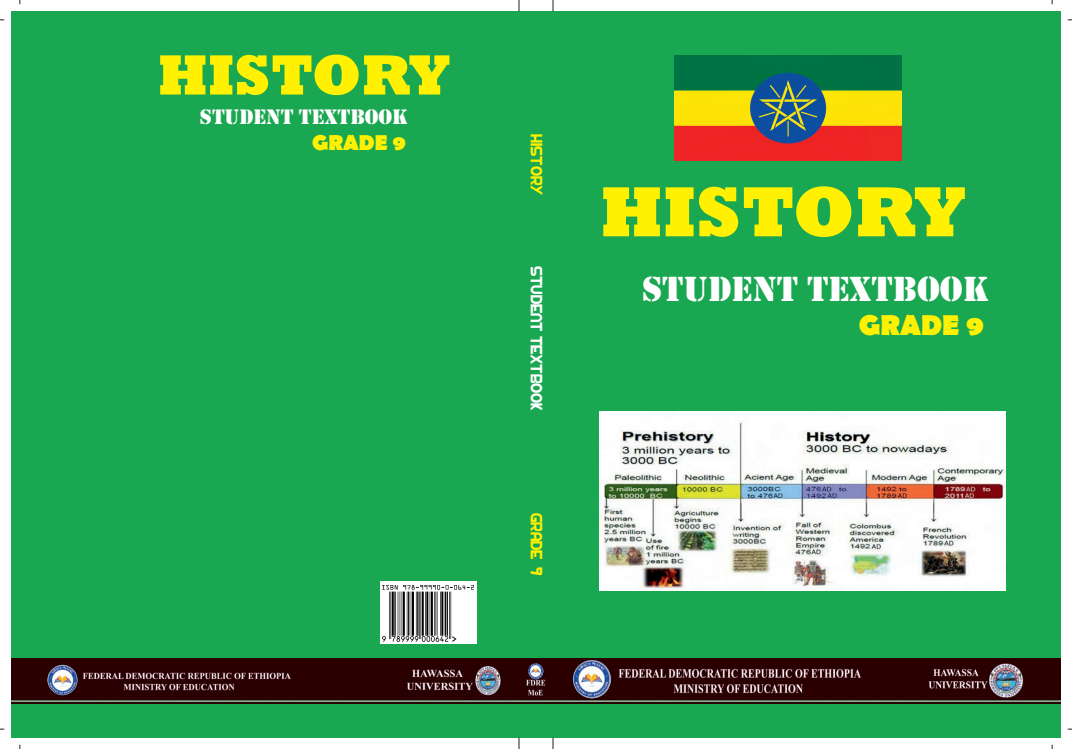
<style>
.page{position:relative;width:1072px;height:749px;background:#fff}
.page>*{position:absolute;margin:0;border:0;box-sizing:border-box;transform-origin:0 0}
.t1{font:800 72px "Rockwell";color:#fff101}
.t2{font:800 57.6px "Rockwell";color:#fff101}
.t3{font:36px "Stencil";color:#fff}
.t4{font:700 28.8px "Berlin Sans FB";color:#fff101}
.t5{font:21.6px "Stencil";color:#fff}
.t6{font:700 21.6px "Berlin Sans FB";color:#fff101}
.t7{font:14.4px "Ethiopic Addis";color:#fff}
.t8{font:14.4px "Ethiopic Addis";color:#fff101}
</style>
<div class="page">
<div style="left:11px;top:11px;width:1049px;height:726px;background:#1aa751"></div>
<img style="left:11px;top:658px;width:1049px;height:45px">
<img style="left:599px;top:411px;width:406px;height:179px">
<div style="left:380px;top:581px;width:96px;height:62px;background:#fff"></div>
<img style="left:382px;top:585px;width:92px;height:56px">
<img style="left:573px;top:659px;width:38px;height:39px;border-radius:50%">
<img style="left:48px;top:664px;width:30px;height:31px;border-radius:50%">
<img style="left:528px;top:663px;width:15px;height:16px;border-radius:50%">
<img style="left:674px;top:55px;width:227px;height:105px">
<h2 class="t2" style="left:158px;top:42px;width:294px">HISTORY</h2>
<p class="t5" style="left:200px;top:104px;width:210px">STUDENT TEXTBOOK</p>
<p class="t6" style="left:312px;top:130px;width:95px">GRADE 9</p>
<p class="t8" style="left:545px;top:134px;width:63px;rotate:90deg">HISTORY</p>
<p class="t7" style="left:545px;top:265px;width:146px;rotate:90deg">STUDENT TEXTBOOK</p>
<p class="t8" style="left:545px;top:512px;width:65px;rotate:90deg">GRADE 9</p>
<h1 class="t1" style="left:600px;top:170px;width:367px">HISTORY</h1>
<p class="t3" style="left:642px;top:268px;width:348px">STUDENT TEXTBOOK</p>
<p class="t4" style="left:858px;top:309px;width:126px">GRADE 9</p>
</div>
